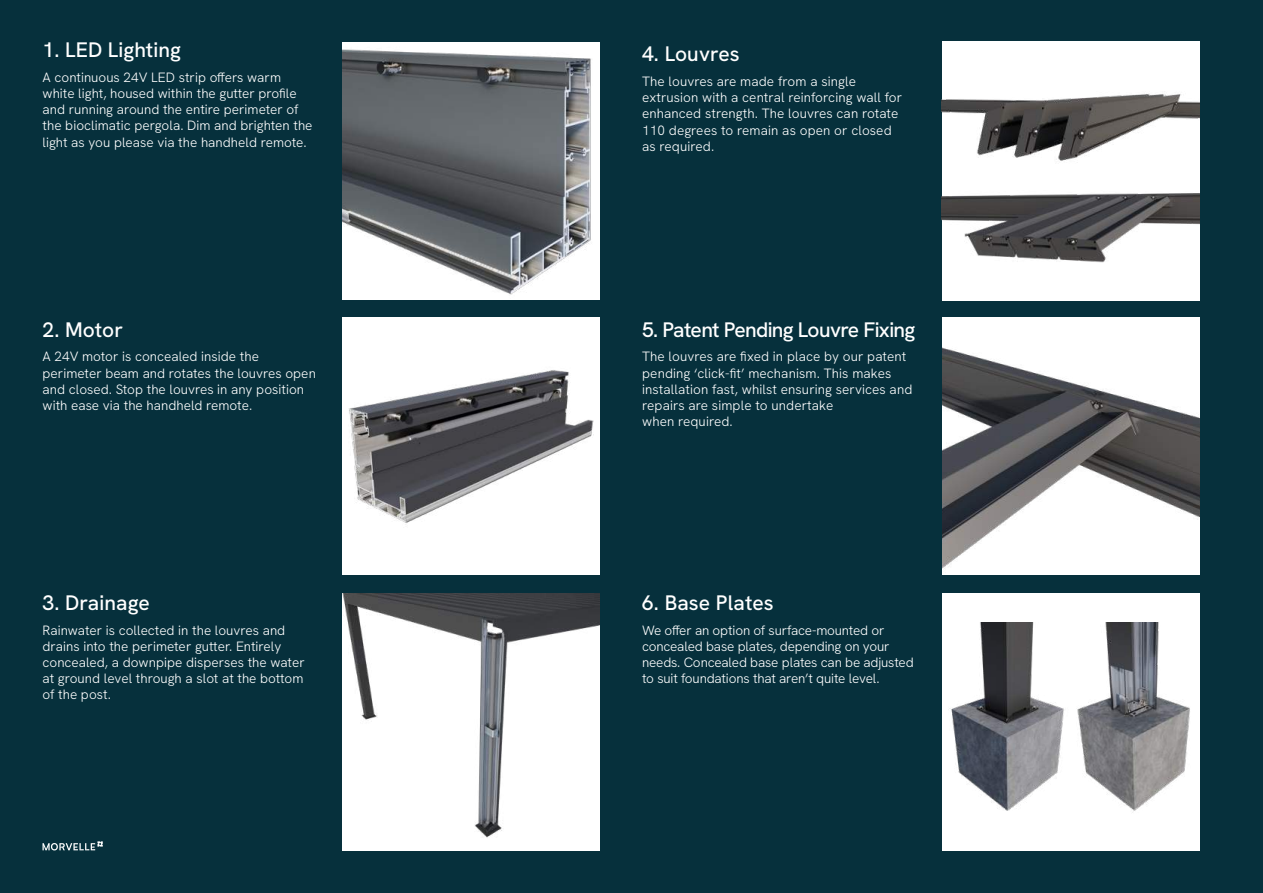
<style>
.page{position:relative;width:1263px;height:893px;background:#06303c}
.page>*{position:absolute;margin:0;border:0;box-sizing:border-box;transform-origin:0 0}
.t1{font:500 21px "Hanken Grotesk";letter-spacing:-.005em;color:#fff}
.t2{font:500 21px "Hanken Grotesk";letter-spacing:-.03em;color:#fff}
.t3{font:300 13.5px/16.2px "Hanken Grotesk";letter-spacing:.005em;color:#fff}
.t4{font:300 13.5px/16.2px "Hanken Grotesk";letter-spacing:-.015em;color:#fff}
</style>
<div class="page">
<img style="left:342px;top:43px;width:258px;height:257px">
<div style="left:342px;top:318px;width:258px;height:257px;background:#fff"></div>
<img style="left:349px;top:370px;width:244px;height:153px">
<img style="left:942px;top:318px;width:258px;height:257px">
<div style="left:942px;top:41px;width:257px;height:260px;background:#fff"></div>
<div style="left:942px;top:593px;width:258px;height:257px;background:#fff"></div>
<img style="left:342px;top:593px;width:258px;height:257px">
<img style="left:949px;top:623px;width:79px;height:187px">
<img style="left:1028px;top:623px;width:162px;height:190px">
<img style="left:942px;top:168px;width:258px;height:120px">
<img style="left:942px;top:94px;width:257px;height:85px">
<svg style="left:43px;top:841px;width:60px;height:9px"></svg>
<h1 class="t1" style="left:43px;top:36px;width:140px">1. LED Lighting</h1>
<p class="t3" style="left:43px;top:69px;width:272px">A continuous 24V LED strip offers warm white light, housed within the gutter profile and running around the entire perimeter of the bioclimatic pergola. Dim and brighten the light as you please via the handheld remote.</p>
<h1 class="t1" style="left:43px;top:316px;width:82px">2. Motor</h1>
<p class="t3" style="left:43px;top:348px;width:275px">A 24V motor is concealed inside the perimeter beam and rotates the louvres open and closed. Stop the louvres in any position with ease via the handheld remote.</p>
<h1 class="t1" style="left:43px;top:589px;width:109px">3. Drainage</h1>
<p class="t3" style="left:43px;top:621px;width:264px">Rainwater is collected in the louvres and drains into the perimeter gutter. Entirely concealed, a downpipe disperses the water at ground level through a slot at the bottom of the post.</p>
<h1 class="t1" style="left:642px;top:40px;width:99px">4. Louvres</h1>
<p class="t3" style="left:642px;top:73px;width:261px">The louvres are made from a single extrusion with a central reinforcing wall for enhanced strength. The louvres can rotate 110 degrees to remain as open or closed as required.</p>
<h1 class="t2" style="left:642px;top:316px;width:275px">5. Patent Pending Louvre Fixing</h1>
<p class="t3" style="left:642px;top:348px;width:272px">The louvres are fixed in place by our patent pending ‘click-fit’ mechanism. This makes installation fast, whilst ensuring services and repairs are simple to undertake<br>when required.</p>
<h1 class="t1" style="left:642px;top:589px;width:133px">6. Base Plates</h1>
<p class="t4" style="left:642px;top:621px;width:273px">We offer an option of surface-mounted or concealed base plates, depending on your needs. Concealed base plates can be adjusted to suit foundations that aren’t quite level.</p>
</div>
